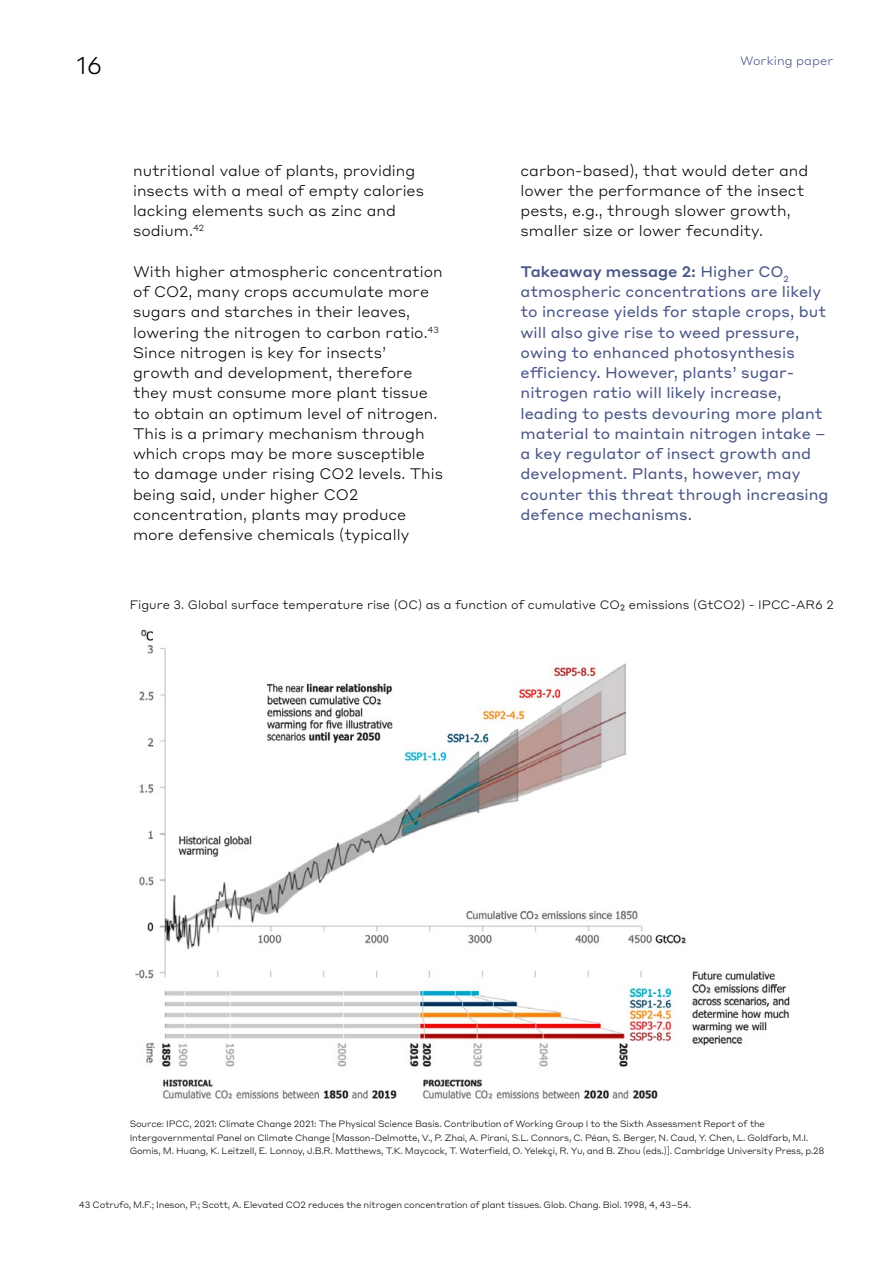
<style>
.page{position:relative;width:893px;height:1263px;background:#fff}
.page>*{position:absolute;margin:0;border:0;box-sizing:border-box;transform-origin:0 0}
.t1{font:300 24px "Styrene A";color:#000}
.t2{font:300 15px/20.2px "Styrene A";color:#000}
.t3{font:15px/20.2px "Styrene A";color:#4a5685}
.t4{font:300 12px "Styrene A";color:#000}
.t5{font:300 12px "Styrene A";letter-spacing:.01em;color:#4a5685}
.t6{font:300 9px/13.5px "Styrene A";letter-spacing:-.02em;color:#000}
.s1{font-weight:500}
</style>
<div class="page">
<img style="left:135px;top:629px;width:655px;height:471px">
<h1 class="t1" style="left:77px;top:45px;width:27px">16</h1>
<p class="t5" style="left:740px;top:51px;width:95px">Working paper</p>
<p class="t2" style="left:133px;top:159px;width:292px">nutritional value of plants, providing insects with a meal of empty calories lacking elements such as zinc and sodium.<sup>42</sup></p>
<p class="t2" style="left:133px;top:260px;width:311px">With higher atmospheric concentration of CO2, many crops accumulate more sugars and starches in their leaves, lowering the nitrogen to carbon ratio.<sup>43<br></sup>Since nitrogen is key for insects’ growth and development, therefore they must consume more plant tissue to obtain an optimum level of nitrogen.<br>This is a primary mechanism through which crops may be more susceptible to damage under rising CO2 levels. This being said, under higher CO2 concentration, plants may produce more defensive chemicals (typically</p>
<p class="t2" style="left:521px;top:159px;width:289px">carbon-based), that would deter and lower the performance of the insect pests, e.g., through slower growth, smaller size or lower fecundity.</p>
<p class="t3" style="left:521px;top:260px;width:309px"><span class="s1">Takeaway message 2:</span> Higher CO<sub>2 </sub>atmospheric concentrations are likely to increase yields for staple crops, but will also give rise to weed pressure, owing to enhanced photosynthesis efficiency. However, plants’ sugar&shy;nitrogen ratio will likely increase, leading to pests devouring more plant material to maintain nitrogen intake – a key regulator of insect growth and development. Plants, however, may counter this threat through increasing defence mechanisms.</p>
<p class="t4" style="left:130px;top:594px;width:706px">Figure 3. Global surface temperature rise (OC) as a function of cumulative CO₂ emissions (GtCO2) - IPCC-AR6 2</p>
<p class="t6" style="left:130px;top:1117px;width:696px">Source: IPCC, 2021: Climate Change 2021: The Physical Science Basis. Contribution of Working Group I to the Sixth Assessment Report of the<br>Intergovernmental Panel on Climate Change [Masson-Delmotte, V., P. Zhai, A. Pirani, S.L. Connors, C. Péan, S. Berger, N. Caud, Y. Chen, L. Goldfarb, M.I.<br>Gomis, M. Huang, K. Leitzell, E. Lonnoy, J.B.R. Matthews, T.K. Maycock, T. Waterfield, O. Yelekçi, R. Yu, and B. Zhou (eds.)]. Cambridge University Press, p.28</p>
<p class="t6" style="left:79px;top:1198px;width:614px">43 Cotrufo, M.F.; Ineson, P.; Scott, A. Elevated CO2 reduces the nitrogen concentration of plant tissues. Glob. Chang. Biol. 1998, 4, 43–54.</p>
</div>
